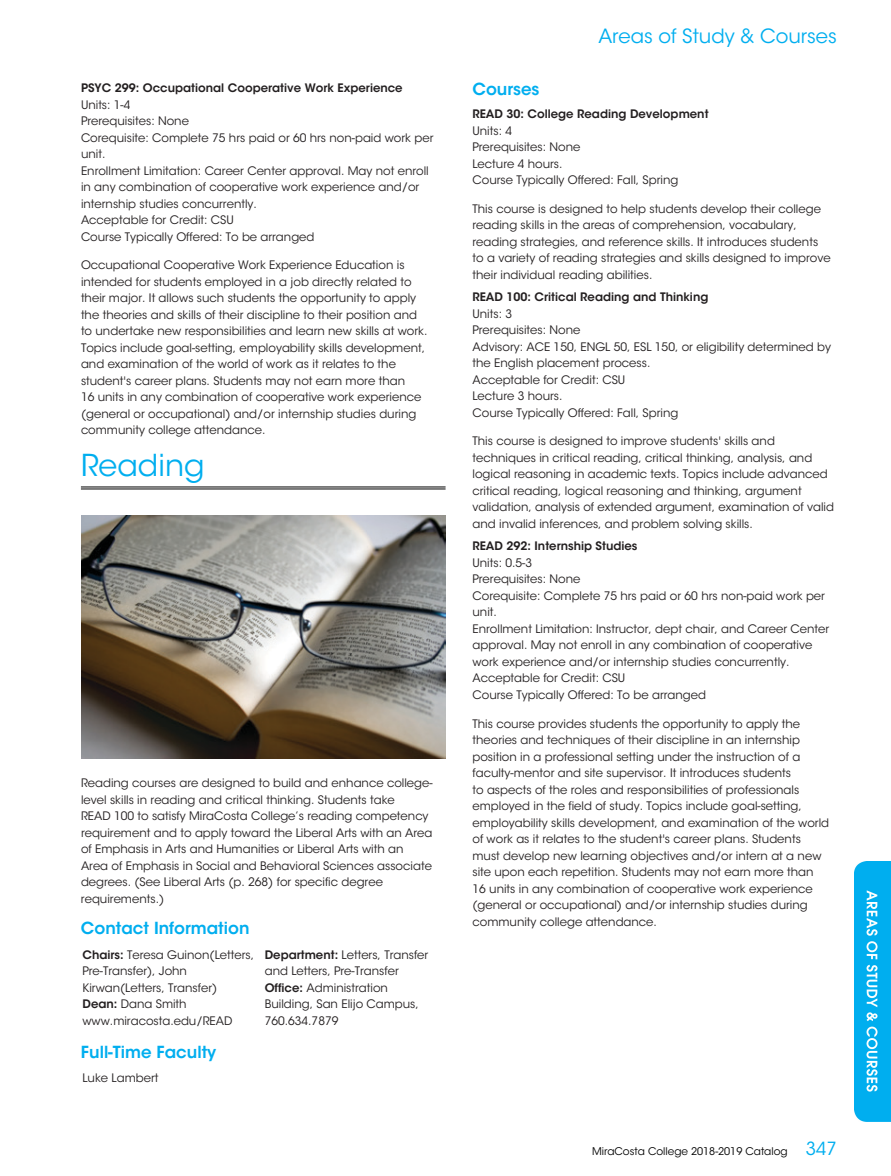
<style>
.page{position:relative;width:891px;height:1176px;background:#fff}
.page>*{position:absolute;margin:0;border:0;box-sizing:border-box;transform-origin:0 0}
.t1{font:30px "ITC Avant Garde Std";color:#00aeef}
.t2{font:19.5px "ITC Avant Garde Std";color:#00aeef}
.t3{font:600 16.5px "ITC Avant Garde Std";color:#00aeef}
.t4{font:11.7px/16.5px "ITC Avant Garde Std";color:#231f20}
.t5{font:600 11.7px "ITC Avant Garde Std";color:#231f20}
.t6{font:10.5px "ITC Avant Garde Std";color:#000}
.s1{font-weight:600}
.s2{font-size:18px;color:#00aeef}
</style>
<div class="page">
<hr style="left:81px;top:488px;width:365px;height:1px;background:#000">
<hr style="left:81px;top:486px;width:365px;height:1px;background:#000">
<img style="left:81px;top:516px;width:365px;height:242px">
<img style="left:855px;top:861px;width:36px;height:260px">
<p class="t5" style="left:81px;top:80px;width:323px">PSYC 299: Occupational Cooperative Work Experience</p>
<p class="t4" style="left:81px;top:96px;width:354px">Units: 1-4<br>Prerequisites: None<br>Corequisite: Complete 75 hrs paid or 60 hrs non-paid work per unit.<br>Enrollment Limitation: Career Center approval. May not enroll in any combination of cooperative work experience and/or internship studies concurrently.<br>Acceptable for Credit: CSU<br>Course Typically Offered: To be arranged</p>
<p class="t4" style="left:81px;top:257px;width:348px">Occupational Cooperative Work Experience Education is intended for students employed in a job directly related to their major. It allows such students the opportunity to apply the theories and skills of their discipline to their position and to undertake new responsibilities and learn new skills at work.<br>Topics include goal-setting, employability skills development, and examination of the world of work as it relates to the student's career plans. Students may not earn more than<br>16 units in any combination of cooperative work experience (general or occupational) and/or internship studies during community college attendance.</p>
<h1 class="t1" style="left:81px;top:447px;width:125px">Reading</h1>
<p class="t4" style="left:81px;top:774px;width:353px">Reading courses are designed to build and enhance college&shy;level skills in reading and critical thinking. Students take<br>READ 100 to satisfy MiraCosta College’s reading competency requirement and to apply toward the Liberal Arts with an Area of Emphasis in Arts and Humanities or Liberal Arts with an Area of Emphasis in Social and Behavioral Sciences associate degrees. (See Liberal Arts (p. 268) for specific degree requirements.)</p>
<h2 class="t3" style="left:81px;top:917px;width:170px">Contact Information</h2>
<p class="t4" style="left:82px;top:946px;width:173px"><span class="s1">Chairs:</span> Teresa Guinon(Letters,<br>Pre-Transfer), John<br>Kirwan(Letters, Transfer)</p>
<p class="t4" style="left:82px;top:995px;width:106px"><span class="s1">Dean:</span> Dana Smith</p>
<p class="t4" style="left:82px;top:1012px;width:151px">www.miracosta.edu/READ</p>
<p class="t4" style="left:265px;top:946px;width:165px"><span class="s1">Department:</span> Letters, Transfer and Letters, Pre-Transfer</p>
<p class="t4" style="left:265px;top:979px;width:156px"><span class="s1">Office:</span> Administration<br>Building, San Elijo Campus,<br>760.634.7879</p>
<h2 class="t3" style="left:81px;top:1040px;width:137px">Full-Time Faculty</h2>
<p class="t4" style="left:82px;top:1069px;width:77px">Luke Lambert</p>
<h2 class="t2" style="left:598px;top:24px;width:240px">Areas of Study &amp; Courses</h2>
<h2 class="t3" style="left:472px;top:78px;width:69px">Courses</h2>
<p class="t5" style="left:472px;top:106px;width:238px">READ 30: College Reading Development</p>
<p class="t4" style="left:472px;top:122px;width:207px">Units: 4<br>Prerequisites: None<br>Lecture 4 hours.<br>Course Typically Offered: Fall, Spring</p>
<p class="t4" style="left:472px;top:200px;width:360px">This course is designed to help students develop their college reading skills in the areas of comprehension, vocabulary, reading strategies, and reference skills. It introduces students to a variety of reading strategies and skills designed to improve their individual reading abilities.</p>
<p class="t5" style="left:472px;top:289px;width:237px">READ 100: Critical Reading and Thinking</p>
<p class="t4" style="left:472px;top:305px;width:360px">Units: 3<br>Prerequisites: None<br>Advisory: ACE 150, ENGL 50, ESL 150, or eligibility determined by the English placement process.<br>Acceptable for Credit: CSU<br>Lecture 3 hours.<br>Course Typically Offered: Fall, Spring</p>
<p class="t4" style="left:472px;top:433px;width:363px">This course is designed to improve students' skills and techniques in critical reading, critical thinking, analysis, and logical reasoning in academic texts. Topics include advanced critical reading, logical reasoning and thinking, argument validation, analysis of extended argument, examination of valid and invalid inferences, and problem solving skills.</p>
<p class="t5" style="left:472px;top:538px;width:167px">READ 292: Internship Studies</p>
<p class="t4" style="left:472px;top:554px;width:358px">Units: 0.5-3<br>Prerequisites: None<br>Corequisite: Complete 75 hrs paid or 60 hrs non-paid work per unit.<br>Enrollment Limitation: Instructor, dept chair, and Career Center approval. May not enroll in any combination of cooperative work experience and/or internship studies concurrently.<br>Acceptable for Credit: CSU<br>Course Typically Offered: To be arranged</p>
<p class="t4" style="left:472px;top:715px;width:358px">This course provides students the opportunity to apply the theories and techniques of their discipline in an internship position in a professional setting under the instruction of a faculty-mentor and site supervisor. It introduces students<br>to aspects of the roles and responsibilities of professionals employed in the field of study. Topics include goal-setting, employability skills development, and examination of the world of work as it relates to the student's career plans. Students must develop new learning objectives and/or intern at a new site upon each repetition. Students may not earn more than 16 units in any combination of cooperative work experience (general or occupational) and/or internship studies during community college attendance.</p>
<p class="t6" style="left:592px;top:1144px;width:246px">MiraCosta College 2018-2019 Catalog <span class="s2">347</span></p>
</div>
